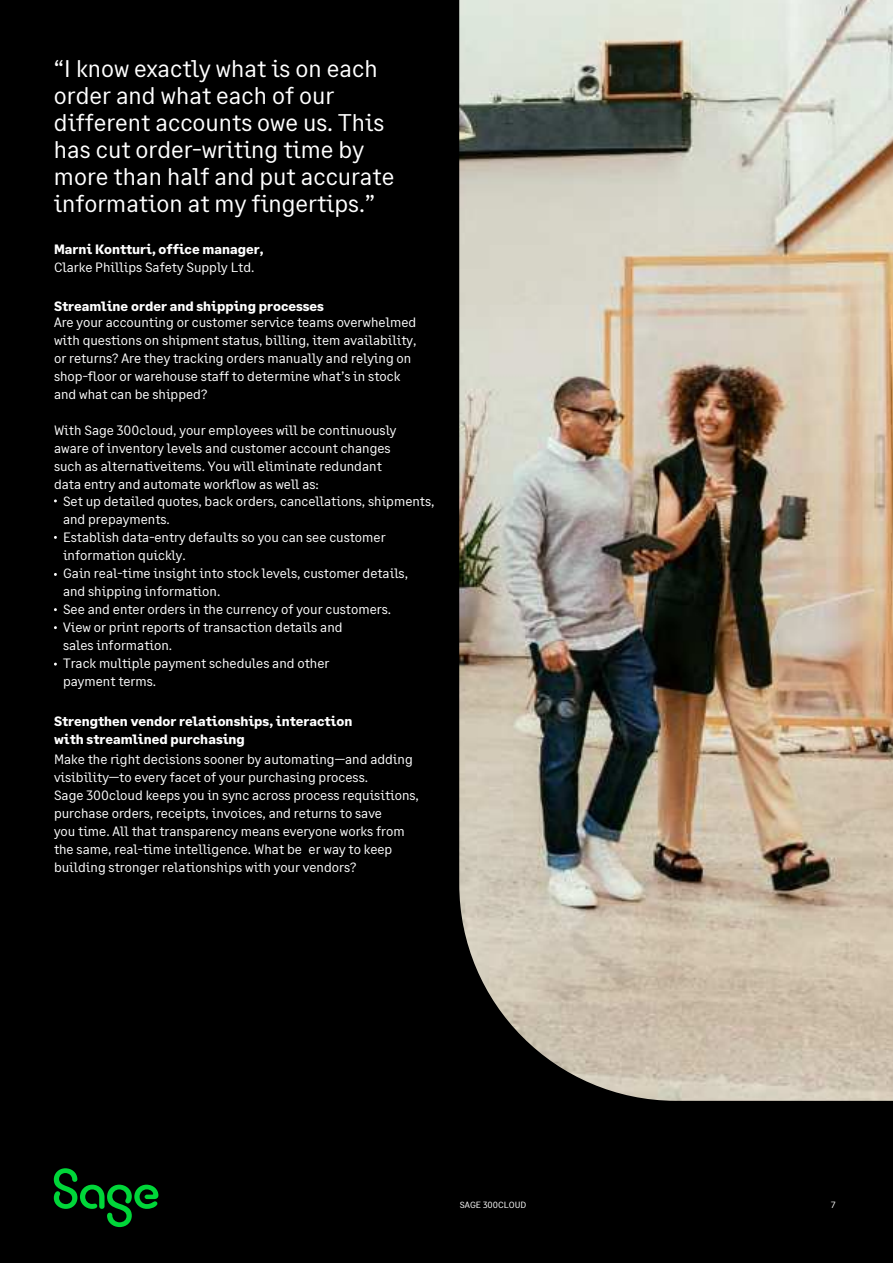
<style>
.page{position:relative;width:893px;height:1263px;background:#fff}
.page>*{position:absolute;margin:0;border:0;box-sizing:border-box;transform-origin:0 0}
.t1{font:24px/27px "Sage Text";color:#fff}
.t2{font:13.5px/18px "Sage Text";color:#fff}
.t3{font:700 13.5px/18px "Sage Text";color:#fff}
.t4{font:9px "Sage Text";color:#fff}
</style>
<div class="page">
<div style="left:0;top:0;width:892px;height:1263px;background:#000"></div>
<svg style="left:54px;top:1168px;width:104px;height:59px"></svg>
<img style="left:459px;top:0;width:433px;height:1101px">
<h1 class="t1" style="left:54px;top:57px;width:342px">“I know exactly what is on each order and what each of our different accounts owe us. This has cut order-writing time by more than half and put accurate information at my fingertips.”</h1>
<p class="t3" style="left:54px;top:241px;width:211px">Marni Kontturi, office manager,</p>
<p class="t2" style="left:54px;top:259px;width:202px">Clarke Phillips Safety Supply Ltd.</p>
<p class="t3" style="left:54px;top:298px;width:271px">Streamline order and shipping processes</p>
<p class="t2" style="left:54px;top:314px;width:364px">Are your accounting or customer service teams overwhelmed with questions on shipment status, billing, item availability, or returns? Are they tracking orders manually and relying on shop-floor or warehouse staff to determine what’s in stock and what can be shipped?</p>
<p class="t2" style="left:54px;top:422px;width:344px">With Sage 300cloud, your employees will be continuously aware of inventory levels and customer account changes such as alternativeitems. You will eliminate redundant data entry and automate workflow as well as:</p>
<p class="t2" style="left:63px;top:494px;width:373px">Set up detailed quotes, back orders, cancellations, shipments, and prepayments.<br>Establish data-entry defaults so you can see customer information quickly.<br>Gain real-time insight into stock levels, customer details,<br>and shipping information.<br>See and enter orders in the currency of your customers.<br>View or print reports of transaction details and<br>sales information.<br>Track multiple payment schedules and other<br>payment terms.</p>
<p class="t3" style="left:54px;top:714px;width:300px">Strengthen vendor relationships, interaction with streamlined purchasing</p>
<p class="t2" style="left:54px;top:751px;width:366px">Make the right decisions sooner by automating—and adding visibility—to every facet of your purchasing process.<br>Sage 300cloud keeps you in sync across process requisitions, purchase orders, receipts, invoices, and returns to save<br>you time. All that transparency means everyone works from the same, real-time intelligence. What be er way to keep building stronger relationships with your vendors?</p>
<p class="t4" style="left:460px;top:1202px;width:68px">SAGE 300CLOUD</p>
<p class="t4" style="left:831px;top:1202px;width:6px">7</p>
</div>
